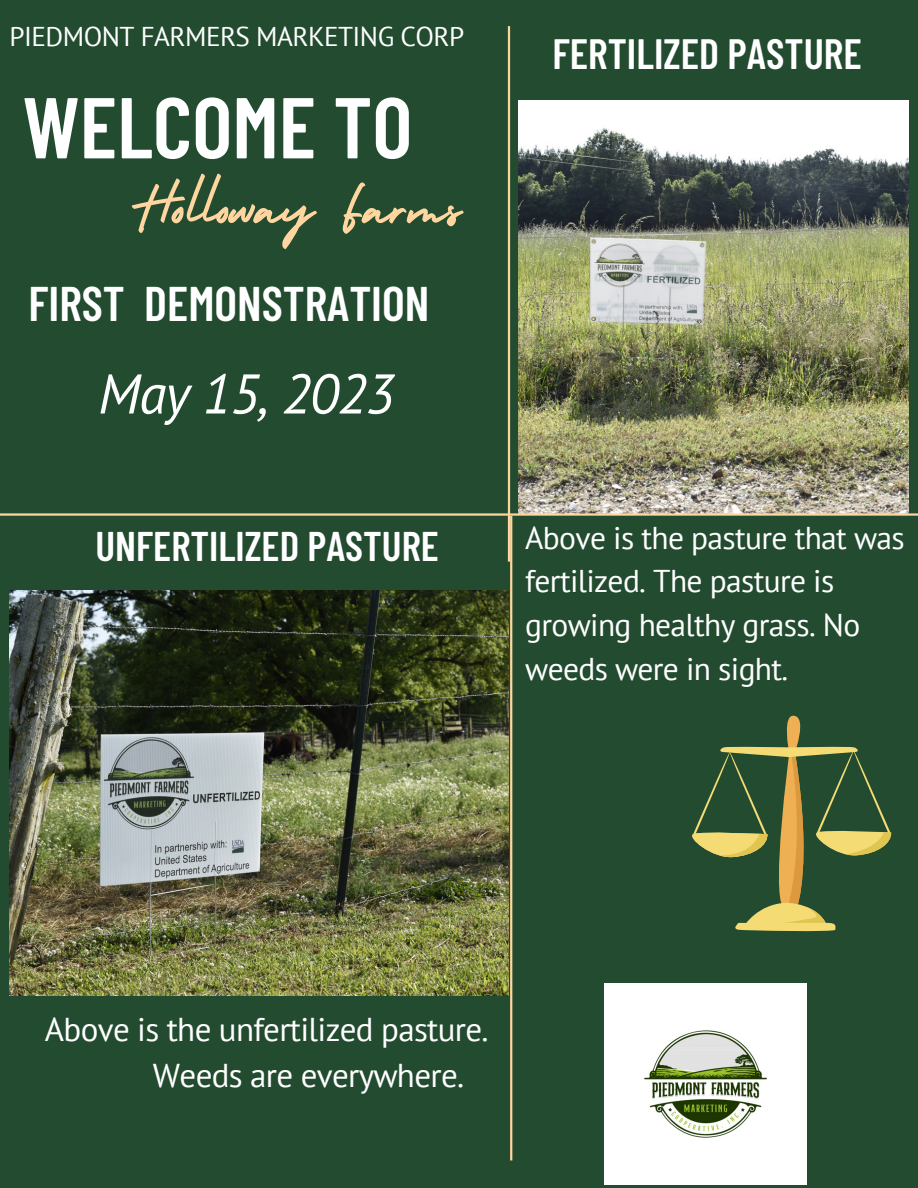
<style>
.page{position:relative;width:918px;height:1188px;background:#224b30}
.page>*{position:absolute;margin:0;border:0;box-sizing:border-box;transform-origin:0 0}
.t1{font:600 86.1px "Barlow Condensed";color:#fff}
.t2{font:68.7px "Holiday";color:#ffd6a0}
.t3{font:italic 55.8px "PT Sans";letter-spacing:-.02em;color:#fff}
.t4{font:600 48.6px "Barlow Condensed";color:#fff}
.t5{font:600 42.3px "Barlow Condensed";color:#fff}
.t6{font:600 41.4px "Barlow Condensed";color:#fff}
.t7{font:33px/46.2px "PT Sans";letter-spacing:-.02em;color:#fff}
.t8{font:31.5px/43.8px "PT Sans";letter-spacing:-.02em;color:#fff}
.t9{font:27.15px "PT Sans";letter-spacing:-.02em;color:#fff}
</style>
<div class="page">
<img style="left:518px;top:101px;width:391px;height:412px">
<img style="left:9px;top:590px;width:500px;height:405px">
<hr style="left:508px;top:26px;width:2px;height:536px;background:#ffd6a0">
<hr style="left:510px;top:516px;width:2px;height:645px;background:#ffd6a0">
<hr style="left:0;top:513px;width:918px;height:3px;background:#ffd6a0">
<img style="left:605px;top:983px;width:201px;height:202px">
<svg style="left:692px;top:715px;width:200px;height:217px"></svg>
<p class="t9" style="left:10px;top:18px;width:456px">PIEDMONT FARMERS MARKETING CORP</p>
<p class="t1" style="left:22px;top:72px;width:391px">WELCOME TO</p>
<p class="t2" style="left:130px;top:155px;width:334px">Holloway Farms</p>
<p class="t4" style="left:28px;top:272px;width:402px">FIRST DEMONSTRATION</p>
<p class="t3" style="left:98px;top:357px;width:298px">May 15, 2023</p>
<p class="t6" style="left:95px;top:519px;width:345px">UNFERTILIZED PASTURE</p>
<p class="t5" style="left:552px;top:26px;width:311px">FERTILIZED PASTURE</p>
<p class="t8" style="left:525px;top:515px;width:381px">Above is the pasture that was fertilized. The pasture is growing healthy grass. No weeds were in sight.</p>
<p class="t7" style="left:153px;top:1006px;width:337px;text-indent:-108px">Above is the unfertilized pasture.<br>Weeds are everywhere.</p>
</div>
